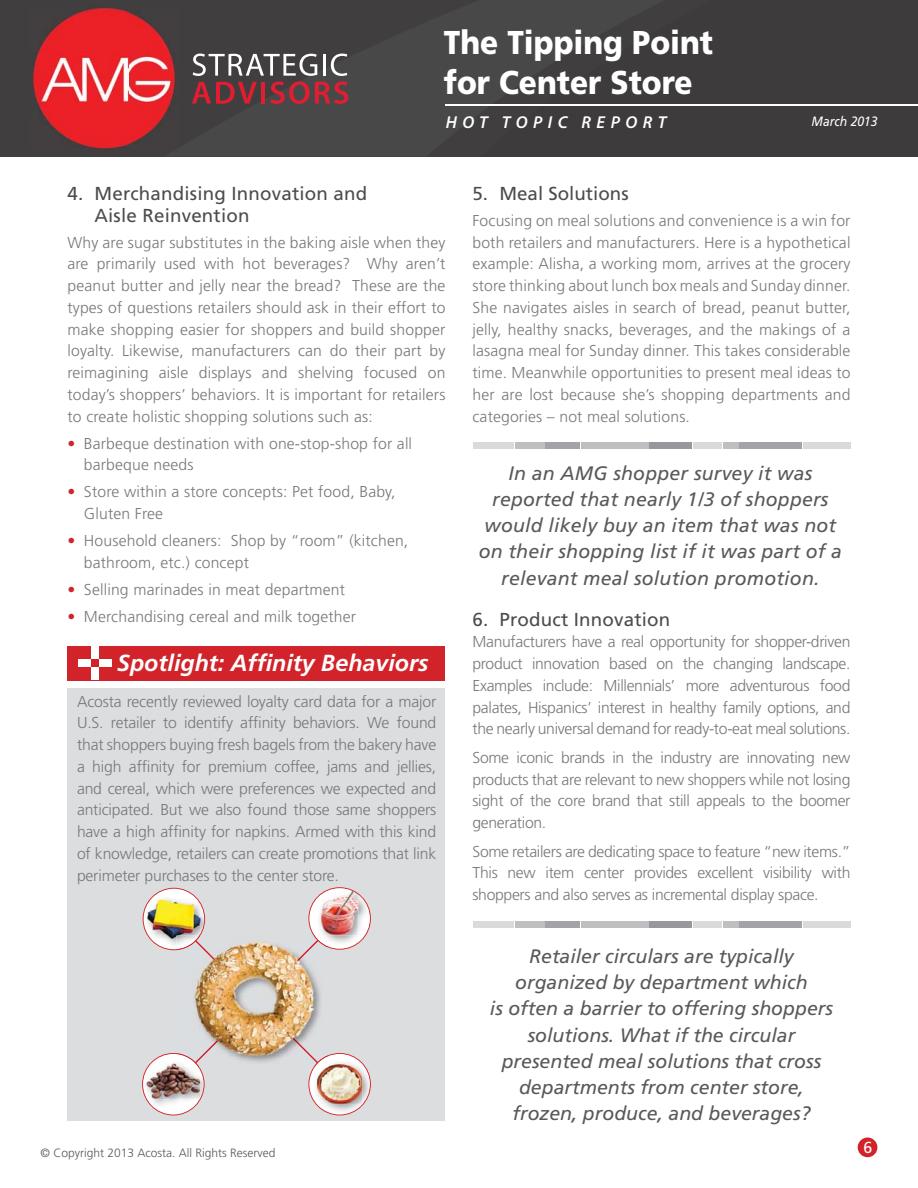
<style>
.page{position:relative;width:918px;height:1188px;background:#fff}
.page>*{position:absolute;margin:0;border:0;box-sizing:border-box;transform-origin:0 0}
.t1{font:900 33px/39.6px "Frutiger";color:#fff;scale:.9 1}
.t2{font:italic 700 23.25px "Frutiger";color:#fff}
.t3{font:italic 19.5px/26.2px "Frutiger";color:#58595b;text-align:center}
.t4{font:18.75px/21.8px "Frutiger";letter-spacing:.01em;color:#4c4c4e}
.t5{font:italic 600 17.25px "Myriad Pro";letter-spacing:.32em;color:#fff}
.t6{font:15.9px "Frutiger";color:#fff}
.t7{font:300 15.75px/21.8px "Frutiger";letter-spacing:.01em;color:#77787b;text-align:justify}
.t8{font:italic 13.5px "Frutiger";color:#fff;scale:.9 1}
.t9{font:300 12px "Frutiger";color:#58595b}
.s1{color:#d2232a}
</style>
<div class="page">
<div style="left:0;top:0;width:918px;height:157px;background:#403e3f"></div>
<hr style="left:446px;top:104px;width:472px;height:2px;background:#fff">
<div style="left:858px;top:1138px;width:19px;height:19px;background:#d2232a;border-radius:50%"></div>
<img style="left:32px;top:6px;width:144px;height:143px">
<svg style="left:192px;top:54px;width:156px;height:50px"></svg>
<div style="left:473px;top:442px;width:41px;height:7px;background:#d9dadb"></div>
<div style="left:803px;top:442px;width:47px;height:7px;background:#d9dadb"></div>
<div style="left:693px;top:442px;width:29px;height:7px;background:#d9dadb"></div>
<div style="left:650px;top:442px;width:42px;height:7px;background:#96989b"></div>
<div style="left:515px;top:442px;width:30px;height:7px;background:#bdbfc1"></div>
<div style="left:723px;top:442px;width:15px;height:7px;background:#bdbfc1"></div>
<div style="left:581px;top:442px;width:67px;height:7px;background:#bdbfc1"></div>
<div style="left:546px;top:442px;width:34px;height:7px;background:#a2a4a7"></div>
<div style="left:739px;top:442px;width:63px;height:7px;background:#a2a4a7"></div>
<div style="left:473px;top:921px;width:41px;height:7px;background:#d9dadb"></div>
<div style="left:803px;top:921px;width:47px;height:7px;background:#d9dadb"></div>
<div style="left:693px;top:921px;width:29px;height:7px;background:#d9dadb"></div>
<div style="left:650px;top:921px;width:42px;height:7px;background:#96989b"></div>
<div style="left:515px;top:921px;width:30px;height:7px;background:#bdbfc1"></div>
<div style="left:723px;top:921px;width:15px;height:7px;background:#bdbfc1"></div>
<div style="left:581px;top:921px;width:67px;height:7px;background:#bdbfc1"></div>
<div style="left:546px;top:921px;width:34px;height:7px;background:#a2a4a7"></div>
<div style="left:739px;top:921px;width:63px;height:7px;background:#a2a4a7"></div>
<div style="left:68px;top:688px;width:378px;height:432px;background:#dcddde"></div>
<div style="left:68px;top:646px;width:378px;height:34px;background:#d2232a"></div>
<div style="left:92px;top:646px;width:7px;height:34px;background:#fff"></div>
<div style="left:78px;top:660px;width:34px;height:7px;background:#fff"></div>
<div style="left:92px;top:659px;width:7px;height:8px;background:#d2232a"></div>
<img style="left:193px;top:941px;width:128px;height:121px">
<img style="left:286px;top:887px;width:85px;height:85px">
<img style="left:143px;top:888px;width:87px;height:87px">
<img style="left:142px;top:1028px;width:89px;height:87px">
<img style="left:285px;top:1030px;width:86px;height:85px">
<h1 class="t1" style="left:444px;top:22px;width:301px">The Tipping Point for Center Store</h1>
<p class="t5" style="left:446px;top:111px;width:222px">HOT TOPIC REPORT</p>
<p class="t8" style="left:812px;top:113px;width:75px">March 2013</p>
<p class="t4" style="left:94px;top:183px;width:274px;text-indent:-27px">4. Merchandising Innovation and<br>Aisle Reinvention</p>
<p class="t7" style="left:68px;top:231px;width:380px">Why are sugar substitutes in the baking aisle when they are primarily used with hot beverages? Why aren’t peanut butter and jelly near the bread? These are the types of questions retailers should ask in their effort to make shopping easier for shoppers and build shopper loyalty. Likewise, manufacturers can do their part by reimagining aisle displays and shelving focused on today’s shoppers’ behaviors. It is important for retailers to create holistic shopping solutions such as:</p>
<p class="t7" style="left:84px;top:432px;width:330px;text-indent:-16px"><span class="s1">•</span> Barbeque destination with one-stop-shop for all barbeque needs</p>
<p class="t7" style="left:84px;top:481px;width:313px;text-indent:-16px"><span class="s1">•</span> Store within a store concepts: Pet food, Baby,<br>Gluten Free</p>
<p class="t7" style="left:84px;top:530px;width:326px;text-indent:-16px"><span class="s1">•</span> Household cleaners: Shop by “room” (kitchen, bathroom, etc.) concept</p>
<p class="t7" style="left:68px;top:579px;width:279px"><span class="s1">•</span> Selling marinades in meat department</p>
<p class="t7" style="left:68px;top:606px;width:290px"><span class="s1">•</span> Merchandising cereal and milk together</p>
<h2 class="t2" style="left:117px;top:649px;width:313px">Spotlight: Affinity Behaviors</h2>
<p class="t7" style="left:77px;top:690px;width:361px">Acosta recently reviewed loyalty card data for a major U.S. retailer to identify affinity behaviors. We found that shoppers buying fresh bagels from the bakery have a high affinity for premium coffee, jams and jellies, and cereal, which were preferences we expected and anticipated. But we also found those same shoppers have a high affinity for napkins. Armed with this kind of knowledge, retailers can create promotions that link perimeter purchases to the center store.</p>
<p class="t9" style="left:40px;top:1146px;width:236px">© Copyright 2013 Acosta. All Rights Reserved</p>
<p class="t4" style="left:472px;top:183px;width:158px">5. Meal Solutions</p>
<p class="t7" style="left:472px;top:209px;width:380px">Focusing on meal solutions and convenience is a win for both retailers and manufacturers. Here is a hypothetical example: Alisha, a working mom, arrives at the grocery store thinking about lunch box meals and Sunday dinner.<br>She navigates aisles in search of bread, peanut butter, jelly, healthy snacks, beverages, and the makings of a lasagna meal for Sunday dinner. This takes considerable time. Meanwhile opportunities to present meal ideas to her are lost because she’s shopping departments and categories – not meal solutions.</p>
<p class="t3" style="left:479px;top:460px;width:365px">In an AMG shopper survey it was reported that nearly 1/3 of shoppers would likely buy an item that was not on their shopping list if it was part of a relevant meal solution promotion.</p>
<p class="t4" style="left:472px;top:608px;width:199px">6. Product Innovation</p>
<p class="t7" style="left:472px;top:631px;width:380px">Manufacturers have a real opportunity for shopper-driven product innovation based on the changing landscape.<br>Examples include: Millennials’ more adventurous food palates, Hispanics’ interest in healthy family options, and the nearly universal demand for ready-to-eat meal solutions.</p>
<p class="t7" style="left:472px;top:747px;width:380px">Some iconic brands in the industry are innovating new products that are relevant to new shoppers while not losing sight of the core brand that still appeals to the boomer generation.</p>
<p class="t7" style="left:472px;top:840px;width:380px">Some retailers are dedicating space to feature “new items.” This new item center provides excellent visibility with shoppers and also serves as incremental display space.</p>
<p class="t3" style="left:490px;top:943px;width:345px">Retailer circulars are typically organized by department which<br>is often a barrier to offering shoppers solutions. What if the circular presented meal solutions that cross departments from center store, frozen, produce, and beverages?</p>
<p class="t6" style="left:864px;top:1138px;width:10px">6</p>
</div>
